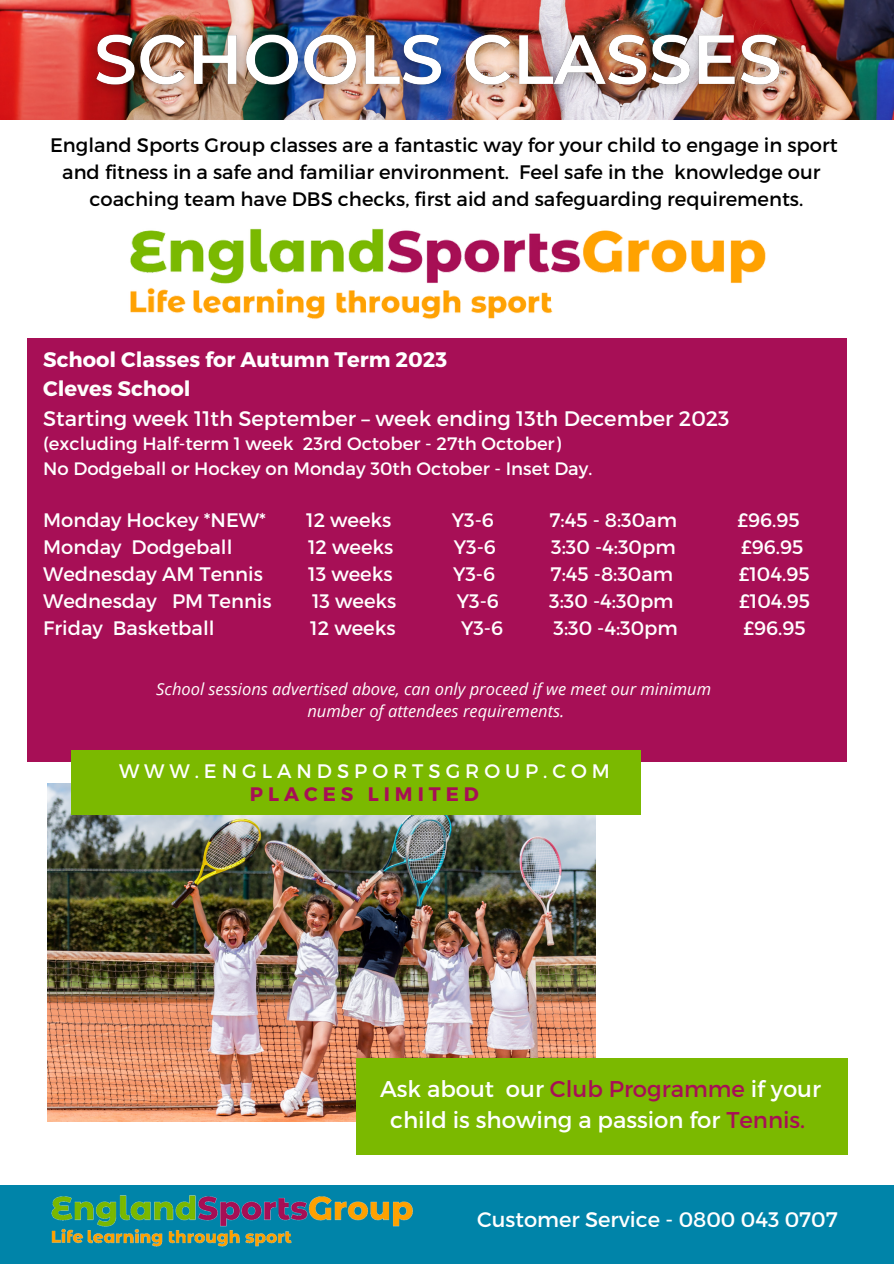
<style>
.page{position:relative;width:894px;height:1264px;background:#fff}
.page>*{position:absolute;margin:0;border:0;box-sizing:border-box;transform-origin:0 0}
.t1{font:22.8px/31.5px "Montserrat";color:#fff;text-align:center}
.t2{font:21px "Montserrat";color:#fff}
.t3{font:700 21px "Montserrat";color:#fff}
.t4{font:700 21px "Montserrat";color:#fefefc}
.t5{font:19.5px "Montserrat";color:#fff}
.t6{font:19.5px/27px "Montserrat";color:#000;text-align:center}
.t7{font:19.5px/23.7px "Montserrat";letter-spacing:.255em;color:#fff;text-align:center}
.t8{font:18px "Montserrat";color:#fff}
.t9{font:italic 16.5px "Open Sans";color:#fefefc}
.s1{font-weight:700;color:#a70f56}
.s2{color:#a70f56}
</style>
<div class="page">
<img style="left:0;top:0;width:893px;height:119px">
<img style="left:47px;top:783px;width:548px;height:337px">
<div style="left:356px;top:1057px;width:491px;height:97px;background:#7bb900"></div>
<div style="left:0;top:1185px;width:893px;height:78px;background:#0084a9"></div>
<div style="left:27px;top:338px;width:819px;height:423px;background:#a70f56"></div>
<div style="left:72px;top:750px;width:568px;height:65px;background:#7bb900"></div>
<img style="left:51px;top:1195px;width:362px;height:52px">
<img style="left:76px;top:4px;width:741px;height:116px">
<img style="left:130px;top:228px;width:636px;height:92px">
<p class="t6" style="left:50px;top:130px;width:788px">England Sports Group classes are a fantastic way for your child to engage in sport and fitness in a safe and familiar environment. Feel safe in the knowledge our coaching team have DBS checks, first aid and safeguarding requirements.</p>
<p class="t3" style="left:43px;top:346px;width:405px">School Classes for Autumn Term 2023</p>
<p class="t4" style="left:43px;top:375px;width:149px">Cleves School</p>
<p class="t2" style="left:43px;top:404px;width:687px">Starting week 11th September – week ending 13th December 2023</p>
<p class="t8" style="left:43px;top:432px;width:519px">(excluding Half-term 1 week 23rd October - 27th October)</p>
<p class="t8" style="left:43px;top:457px;width:550px">No Dodgeball or Hockey on Monday 30th October - Inset Day.</p>
<p class="t5" style="left:43px;top:507px;width:224px">Monday Hockey *NEW*</p>
<p class="t5" style="left:306px;top:507px;width:87px">12 weeks</p>
<p class="t5" style="left:451px;top:507px;width:44px">Y3-6</p>
<p class="t5" style="left:549px;top:507px;width:129px">7:45 - 8:30am</p>
<p class="t5" style="left:737px;top:507px;width:64px">£96.95</p>
<p class="t5" style="left:43px;top:534px;width:191px">Monday Dodgeball</p>
<p class="t5" style="left:308px;top:534px;width:87px">12 weeks</p>
<p class="t5" style="left:453px;top:534px;width:44px">Y3-6</p>
<p class="t5" style="left:551px;top:534px;width:126px">3:30 -4:30pm</p>
<p class="t5" style="left:741px;top:534px;width:64px">£96.95</p>
<p class="t5" style="left:43px;top:561px;width:221px">Wednesday AM Tennis</p>
<p class="t5" style="left:308px;top:561px;width:86px">13 weeks</p>
<p class="t5" style="left:453px;top:561px;width:44px">Y3-6</p>
<p class="t5" style="left:550px;top:561px;width:124px">7:45 -8:30am</p>
<p class="t5" style="left:738px;top:561px;width:72px">£104.95</p>
<p class="t5" style="left:43px;top:588px;width:230px">Wednesday PM Tennis</p>
<p class="t5" style="left:312px;top:588px;width:86px">13 weeks</p>
<p class="t5" style="left:456px;top:588px;width:44px">Y3-6</p>
<p class="t5" style="left:549px;top:588px;width:126px">3:30 -4:30pm</p>
<p class="t5" style="left:739px;top:588px;width:72px">£104.95</p>
<p class="t5" style="left:43px;top:615px;width:173px">Friday Basketball</p>
<p class="t5" style="left:310px;top:615px;width:87px">12 weeks</p>
<p class="t5" style="left:461px;top:615px;width:44px">Y3-6</p>
<p class="t5" style="left:553px;top:615px;width:126px">3:30 -4:30pm</p>
<p class="t5" style="left:743px;top:615px;width:64px">£96.95</p>
<p class="t9" style="left:156px;top:677px;width:556px">School sessions advertised above, can only proceed if we meet our minimum</p>
<p class="t9" style="left:307px;top:699px;width:258px">number of attendees requirements.</p>
<p class="t7" style="left:119px;top:758px;width:492px">WWW.ENGLANDSPORTSGROUP.COM<br><span class="s1">PLACES LIMITED</span></p>
<p class="t1" style="left:380px;top:1071px;width:442px">Ask about our <span class="s2">Club Programme</span> if your child is showing a passion for <span class="s2">Tennis.</span></p>
<p class="t2" style="left:477px;top:1206px;width:362px">Customer Service - 0800 043 0707</p>
</div>
